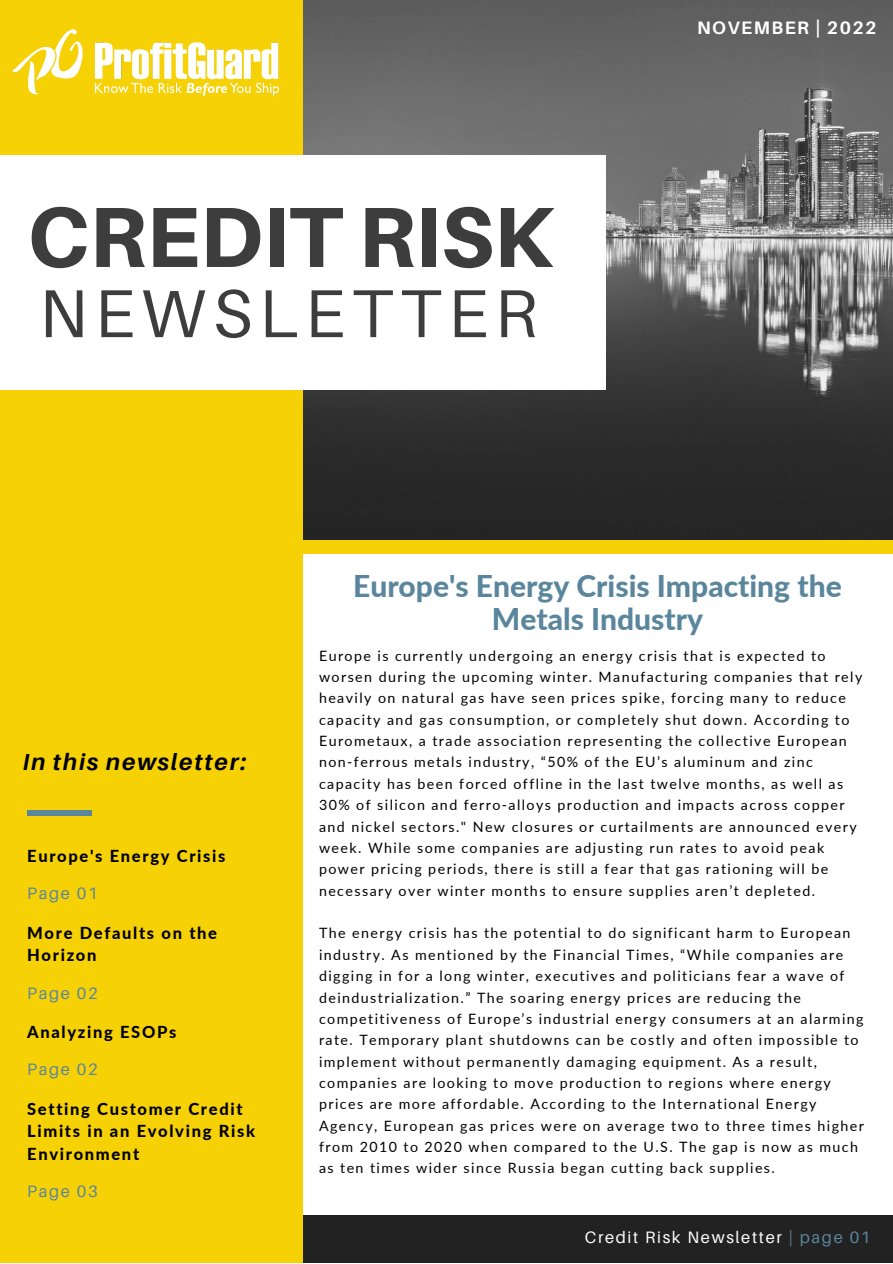
<style>
.page{position:relative;width:893px;height:1264px;background:#fff}
.page>*{position:absolute;margin:0;border:0;box-sizing:border-box;transform-origin:0 0}
.t1{font:800 85.5px "Aileron";color:#3d3d3d}
.t2{font:67.8px "Aileron";letter-spacing:.1em;color:#3d3d3d}
.t3{font:800 30px/32.5px "Lato";color:#5a869d;text-align:center}
.t4{font:italic 700 23.1px "Aileron";letter-spacing:.08em;color:#000}
.t5{font:700 18px "Aileron";letter-spacing:.08em;color:#fff}
.t6{font:800 16.5px/22.5px "Lato";letter-spacing:.1em;color:#000}
.t7{font:16.5px "Aileron";letter-spacing:.1em;color:#fff}
.t8{font:16.5px "Aileron";letter-spacing:.1em;color:#5a869d}
.t9{font:14.25px/21.3px "Lato";letter-spacing:.1em;color:#000}
.s1{color:#5a869d}
</style>
<div class="page">
<img style="left:302px;top:0;width:590px;height:540px">
<div style="left:286px;top:1215px;width:606px;height:47px;background:#222"></div>
<div style="left:0;top:0;width:302px;height:1262px;background:#f6d106"></div>
<div style="left:0;top:155px;width:605px;height:234px;background:#fff"></div>
<div style="left:284px;top:540px;width:608px;height:13px;background:#f6d106"></div>
<div style="left:27px;top:810px;width:64px;height:5px;background:#5a869d"></div>
<img style="left:12px;top:29px;width:268px;height:68px">
<h1 class="t1" style="left:27px;top:184px;width:528px">CREDIT RISK</h1>
<h2 class="t2" style="left:39px;top:271px;width:499px">NEWSLETTER</h2>
<p class="t5" style="left:697px;top:17px;width:181px">NOVEMBER | 2022</p>
<h3 class="t4" style="left:23px;top:748px;width:225px">In this newsletter:</h3>
<p class="t6" style="left:27px;top:844px;width:200px">Europe's Energy Crisis</p>
<p class="t8" style="left:27px;top:882px;width:72px">Page 01</p>
<p class="t6" style="left:27px;top:921px;width:191px">More Defaults on the<br>Horizon</p>
<p class="t8" style="left:27px;top:982px;width:72px">Page 02</p>
<p class="t6" style="left:27px;top:1020px;width:151px">Analyzing ESOPs</p>
<p class="t8" style="left:27px;top:1059px;width:72px">Page 02</p>
<p class="t6" style="left:27px;top:1096px;width:229px">Setting Customer Credit<br>Limits in an Evolving Risk<br>Environment</p>
<p class="t8" style="left:27px;top:1180px;width:72px">Page 03</p>
<h3 class="t3" style="left:353px;top:569px;width:490px">Europe's Energy Crisis Impacting the<br>Metals Industry</h3>
<p class="t9" style="left:319px;top:644px;width:544px">Europe is currently undergoing an energy crisis that is expected to worsen during the upcoming winter. Manufacturing companies that rely heavily on natural gas have seen prices spike, forcing many to reduce capacity and gas consumption, or completely shut down. According to Eurometaux, a trade association representing the collective European non-ferrous metals industry, “50% of the EU’s aluminum and zinc capacity has been forced offline in the last twelve months, as well as 30% of silicon and ferro-alloys production and impacts across copper and nickel sectors." New closures or curtailments are announced every week. While some companies are adjusting run rates to avoid peak power pricing periods, there is still a fear that gas rationing will be necessary over winter months to ensure supplies aren’t depleted.</p>
<p class="t9" style="left:319px;top:922px;width:546px">The energy crisis has the potential to do significant harm to European industry. As mentioned by the Financial Times, “While companies are digging in for a long winter, executives and politicians fear a wave of deindustrialization.” The soaring energy prices are reducing the competitiveness of Europe’s industrial energy consumers at an alarming rate. Temporary plant shutdowns can be costly and often impossible to implement without permanently damaging equipment. As a result, companies are looking to move production to regions where energy prices are more affordable. According to the International Energy Agency, European gas prices were on average two to three times higher from 2010 to 2020 when compared to the U.S. The gap is now as much as ten times wider since Russia began cutting back supplies.</p>
<p class="t7" style="left:584px;top:1226px;width:287px">Credit Risk Newsletter <span class="s1">| page 01</span></p>
</div>
